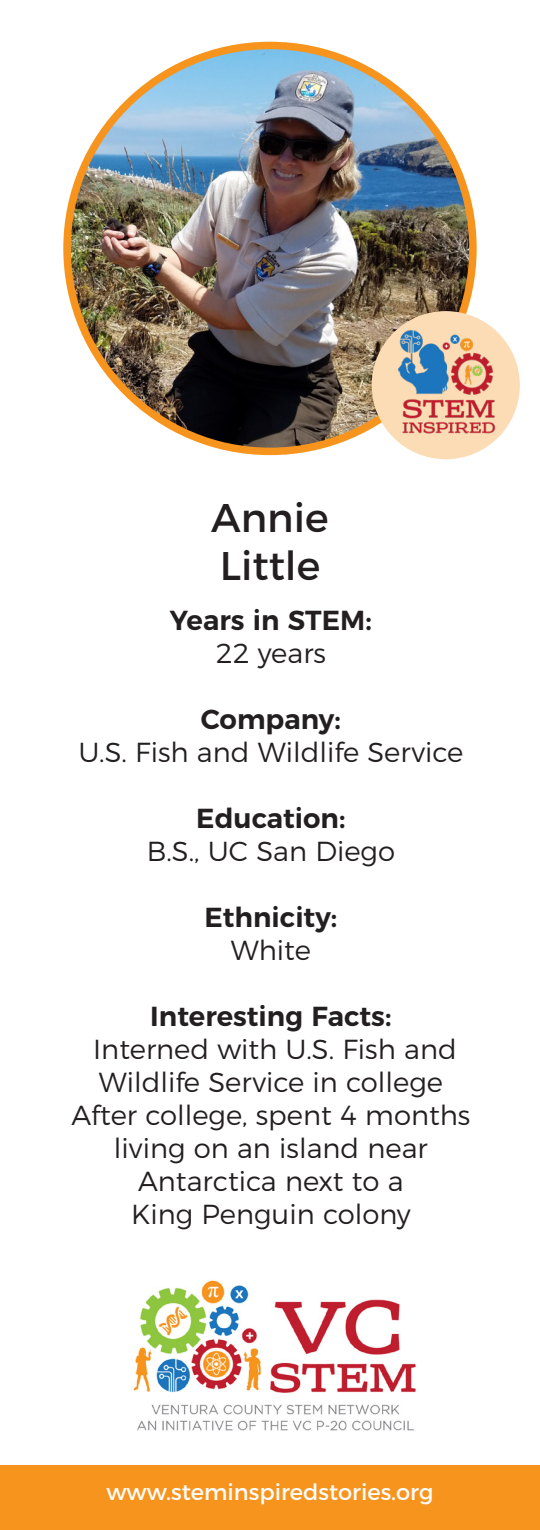
<style>
.page{position:relative;width:540px;height:1530px;background:#fff}
.page>*{position:absolute;margin:0;border:0;box-sizing:border-box;transform-origin:0 0}
.t1{font:40px "Montserrat";color:#231f20}
.t2{font:300 27.5px/33px "Montserrat";color:#231f20}
.t3{font:600 27.5px "Montserrat";color:#231f20}
.t4{font:22.5px "Montserrat";color:#fcfcfc}
</style>
<div class="page">
<img style="left:67px;top:45px;width:406px;height:406px;border-radius:203px">
<img style="left:364px;top:298px;width:156px;height:162px">
<div style="left:0;top:1465px;width:540px;height:65px;background:#f7941d"></div>
<img style="left:133px;top:1280px;width:283px;height:151px">
<p class="t1" style="left:211px;top:485px;width:119px">Annie</p>
<p class="t1" style="left:220px;top:533px;width:102px">Little</p>
<p class="t3" style="left:170px;top:597px;width:203px">Years in STEM:</p>
<p class="t2" style="left:216px;top:634px;width:112px">22 years</p>
<p class="t3" style="left:201px;top:696px;width:142px">Company:</p>
<p class="t2" style="left:78px;top:733px;width:386px">U.S. Fish and Wildlife Service</p>
<p class="t3" style="left:196px;top:795px;width:151px">Education:</p>
<p class="t2" style="left:147px;top:832px;width:250px">B.S., UC San Diego</p>
<p class="t3" style="left:204px;top:894px;width:134px">Ethnicity:</p>
<p class="t2" style="left:231px;top:931px;width:82px">White</p>
<p class="t3" style="left:150px;top:993px;width:243px">Interesting Facts:</p>
<p class="t2" style="left:93px;top:1030px;width:365px">Interned with U.S. Fish and<br>Wildlife Service in college</p>
<p class="t2" style="left:71px;top:1096px;width:401px;text-align:center">After college, spent 4 months living on an island near<br>Antarctica next to a<br>King Penguin colony</p>
<p class="t4" style="left:107px;top:1474px;width:328px">www.steminspiredstories.org</p>
</div>
